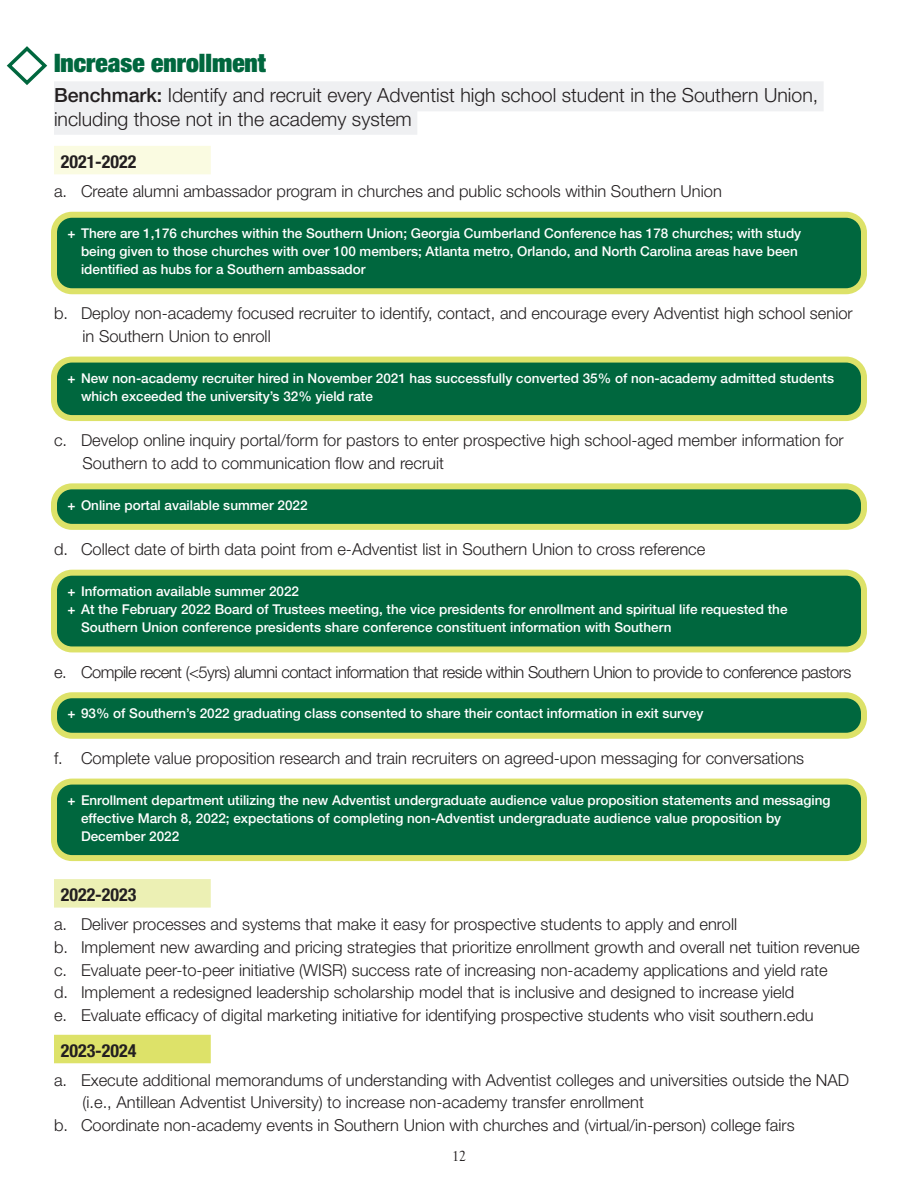
<style>
.page{position:relative;width:918px;height:1188px;background:#fff}
.page>*{position:absolute;margin:0;border:0;box-sizing:border-box;transform-origin:0 0}
.Objective{font:900 condensed 25.5px "Helvetica Neue LT Std";color:#00673e}
.Benchmark{font:300 19.5px/23.4px "Helvetica Neue LT Std";color:#231f20}
.Year_1_Bar_Headline{font:700 condensed 18px "Helvetica Neue LT Std";color:#231f20}
.Year_2_Bar_Headline{font:700 condensed 18px "Helvetica Neue LT Std";color:#231f20}
.Year_3_Bar_Headline{font:700 condensed 18px "Helvetica Neue LT Std";color:#231f20}
.t1{font:300 16.5px/22.5px "Helvetica Neue LT Std";color:#231f20}
.t2{font:300 16.5px "Helvetica Neue LT Std";letter-spacing:-.03em;color:#231f20}
.t3{font:15px "Goudy Old Style T";color:#231f20}
.t4{font:500 13.5px/18px "Helvetica Neue LT Std";color:#fff}
.s1{font-weight:500}
</style>
<div class="page">
<svg style="left:6px;top:46px;width:42px;height:39px"></svg>
<div style="left:54px;top:81px;width:770px;height:30px;background:#eff0f2"></div>
<div style="left:54px;top:105px;width:363px;height:30px;background:#eff0f2"></div>
<div style="left:54px;top:146px;width:157px;height:28px;background:#fafbe1"></div>
<div style="left:54px;top:215px;width:810px;height:76px;background:#00673e;border-radius:14px"></div>
<div style="left:51px;top:212px;width:816px;height:82px;border:6px solid #dde269;border-radius:18px"></div>
<div style="left:54px;top:360px;width:810px;height:58px;background:#00673e;border-radius:14px"></div>
<div style="left:51px;top:357px;width:816px;height:64px;border:6px solid #dde269;border-radius:18px"></div>
<div style="left:54px;top:486px;width:810px;height:41px;background:#00673e;border-radius:14px"></div>
<div style="left:51px;top:483px;width:816px;height:47px;border:6px solid #dde269;border-radius:18px"></div>
<div style="left:54px;top:573px;width:810px;height:76px;background:#00673e;border-radius:14px"></div>
<div style="left:51px;top:570px;width:816px;height:82px;border:6px solid #dde269;border-radius:18px"></div>
<div style="left:54px;top:695px;width:810px;height:41px;background:#00673e;border-radius:14px"></div>
<div style="left:51px;top:692px;width:816px;height:47px;border:6px solid #dde269;border-radius:18px"></div>
<div style="left:54px;top:782px;width:810px;height:76px;background:#00673e;border-radius:14px"></div>
<div style="left:51px;top:779px;width:816px;height:82px;border:6px solid #dde269;border-radius:18px"></div>
<div style="left:54px;top:879px;width:157px;height:29px;background:#ecf0b4"></div>
<div style="left:54px;top:1035px;width:157px;height:28px;background:#dde269"></div>
<p class="Objective" style="left:54px;top:47px;width:213px">Increase enrollment</p>
<p class="Benchmark" style="left:54px;top:83px;width:766px"><span class="s1">Benchmark:</span> Identify and recruit every Adventist high school student in the Southern Union, including those not in the academy system</p>
<p class="Year_1_Bar_Headline" style="left:61px;top:150px;width:77px">2021-2022</p>
<p class="t1" style="left:54px;top:179px;width:669px">a. Create alumni ambassador program in churches and public schools within Southern Union</p>
<p class="t4" style="left:81px;top:224px;width:722px;text-indent:-14px">+ There are 1,176 churches within the Southern Union; Georgia Cumberland Conference has 178 churches; with study being given to those churches with over 100 members; Atlanta metro, Orlando, and North Carolina areas have been identified as hubs for a Southern ambassador</p>
<p class="t1" style="left:82px;top:302px;width:772px;text-indent:-28px">b. Deploy non-academy focused recruiter to identify, contact, and encourage every Adventist high school senior in Southern Union to enroll</p>
<p class="t4" style="left:81px;top:369px;width:755px;text-indent:-14px">+ New non-academy recruiter hired in November 2021 has successfully converted 35% of non-academy admitted students which exceeded the university’s 32% yield rate</p>
<p class="t1" style="left:82px;top:429px;width:763px;text-indent:-28px">c. Develop online inquiry portal/form for pastors to enter prospective high school-aged member information for<br>Southern to add to communication flow and recruit</p>
<p class="t4" style="left:68px;top:496px;width:242px">+ Online portal available summer 2022</p>
<p class="t1" style="left:54px;top:538px;width:653px">d. Collect date of birth data point from e-Adventist list in Southern Union to cross reference</p>
<p class="t4" style="left:68px;top:582px;width:233px">+ Information available summer 2022</p>
<p class="t4" style="left:81px;top:600px;width:708px;text-indent:-14px">+ At the February 2022 Board of Trustees meeting, the vice presidents for enrollment and spiritual life requested the<br>Southern Union conference presidents share conference constituent information with Southern</p>
<p class="t2" style="left:54px;top:662px;width:799px">e. Compile recent (&lt;5yrs) alumni contact information that reside within Southern Union to provide to conference pastors</p>
<p class="t4" style="left:68px;top:704px;width:638px">+ 93% of Southern’s 2022 graduating class consented to share their contact information in exit survey</p>
<p class="t1" style="left:54px;top:746px;width:752px">f. Complete value proposition research and train recruiters on agreed-upon messaging for conversations</p>
<p class="t4" style="left:81px;top:791px;width:751px;text-indent:-14px">+ Enrollment department utilizing the new Adventist undergraduate audience value proposition statements and messaging effective March 8, 2022; expectations of completing non-Adventist undergraduate audience value proposition by<br>December 2022</p>
<p class="Year_2_Bar_Headline" style="left:61px;top:884px;width:77px">2022-2023</p>
<p class="t1" style="left:54px;top:913px;width:685px">a. Deliver processes and systems that make it easy for prospective students to apply and enroll</p>
<p class="t1" style="left:54px;top:935px;width:807px">b. Implement new awarding and pricing strategies that prioritize enrollment growth and overall net tuition revenue</p>
<p class="t1" style="left:54px;top:958px;width:775px">c. Evaluate peer-to-peer initiative (WISR) success rate of increasing non-academy applications and yield rate</p>
<p class="t1" style="left:54px;top:981px;width:742px">d. Implement a redesigned leadership scholarship model that is inclusive and designed to increase yield</p>
<p class="t1" style="left:54px;top:1004px;width:761px">e. Evaluate efficacy of digital marketing initiative for identifying prospective students who visit southern.edu</p>
<p class="Year_3_Bar_Headline" style="left:61px;top:1039px;width:77px">2023-2024</p>
<p class="t1" style="left:82px;top:1068px;width:768px;text-indent:-28px">a. Execute additional memorandums of understanding with Adventist colleges and universities outside the NAD (i.e., Antillean Adventist University) to increase non-academy transfer enrollment</p>
<p class="t1" style="left:54px;top:1114px;width:742px">b. Coordinate non-academy events in Southern Union with churches and (virtual/in-person) college fairs</p>
<p class="t3" style="left:452px;top:1148px;width:16px">12</p>
</div>
